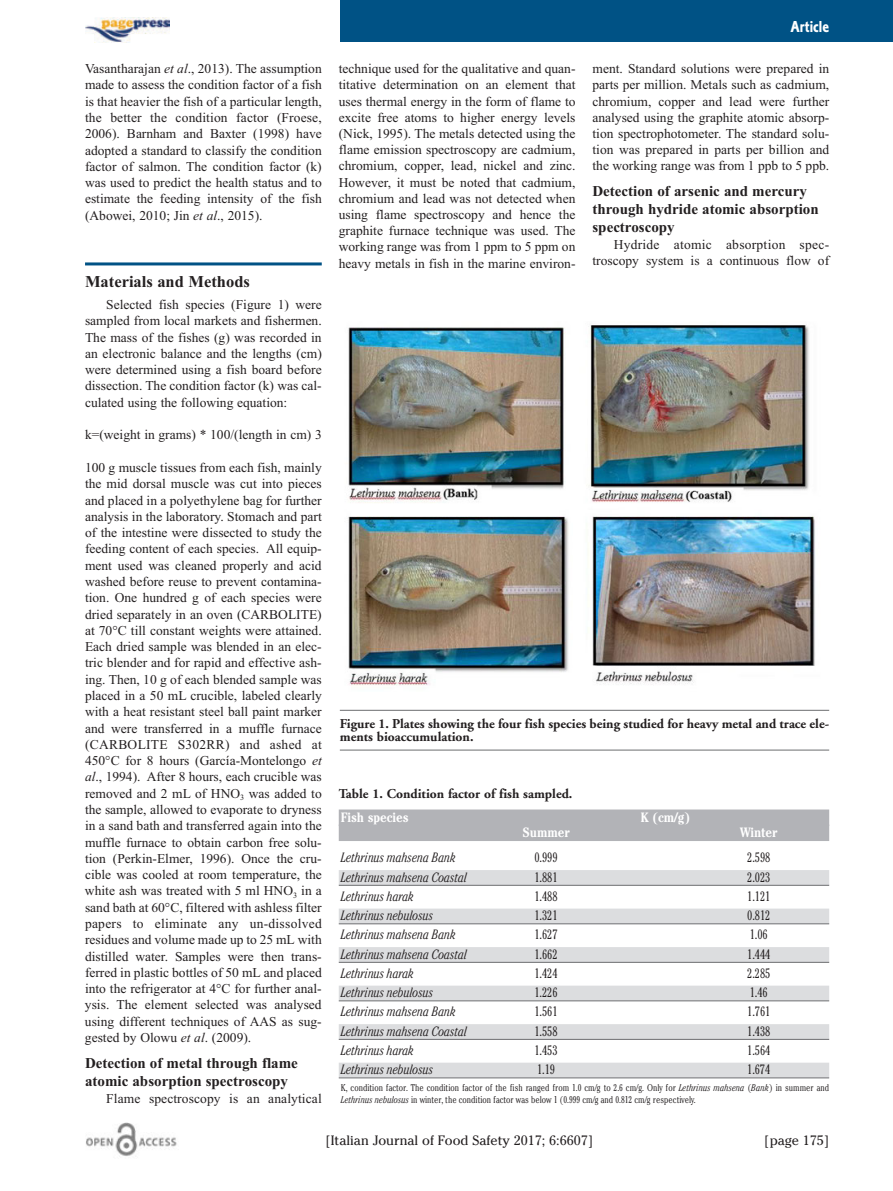
<style>
.page{position:relative;width:893px;height:1191px;background:#fff}
.page>*{position:absolute;margin:0;border:0;box-sizing:border-box;transform-origin:0 0}
.t1{font:700 16.5px "Times New Roman";color:#231f20}
.t2{font:16.5px "Corinthian Bold Condensed Plain";color:#fff}
.t3{font:700 15px/18px "Times New Roman";color:#231f20}
.t4{font:13.5px/16.4px "Times New Roman";color:#231f20;text-align:justify}
.t5{font:italic 300 condensed 13.5px "Cheltenham";letter-spacing:-.01em;color:#231f20}
.t6{font:700 13.5px/13.5px "Adobe Garamond";color:#231f20}
.t7{font:300 condensed 13.5px "Cheltenham";letter-spacing:-.01em;color:#231f20}
.t8{font:13.5px "Cheltenham";color:#231f20}
.t9{font:700 condensed 13.5px "Cheltenham";letter-spacing:-.01em;color:#fff}
.t10{font:300 condensed 9.75px/12px "Cheltenham";color:#231f20}
.s1{font-style:italic}
</style>
<div class="page">
<hr style="left:85px;top:262px;width:237px;height:3px;background:#005285">
<div style="left:340px;top:0;width:553px;height:42px;background:#005285"></div>
<img style="left:86px;top:1123px;width:91px;height:33px">
<img style="left:85px;top:17px;width:85px;height:26px">
<div style="left:339px;top:809px;width:490px;height:17px;background:#b2b3b7"></div>
<div style="left:339px;top:824px;width:490px;height:17px;background:#b2b3b7"></div>
<div style="left:339px;top:870px;width:490px;height:15px;background:#dcdddf"></div>
<hr style="left:339px;top:885px;width:490px;height:1px;background:#6c6d70">
<div style="left:339px;top:908px;width:490px;height:15px;background:#dcdddf"></div>
<hr style="left:339px;top:923px;width:490px;height:1px;background:#6c6d70">
<div style="left:339px;top:947px;width:490px;height:15px;background:#dcdddf"></div>
<hr style="left:339px;top:962px;width:490px;height:1px;background:#6c6d70">
<div style="left:339px;top:985px;width:490px;height:15px;background:#dcdddf"></div>
<hr style="left:339px;top:1000px;width:490px;height:1px;background:#6c6d70">
<div style="left:339px;top:1024px;width:490px;height:15px;background:#dcdddf"></div>
<hr style="left:339px;top:1039px;width:490px;height:1px;background:#6c6d70">
<div style="left:339px;top:1062px;width:490px;height:15px;background:#dcdddf"></div>
<hr style="left:339px;top:1077px;width:490px;height:1px;background:#6c6d70">
<hr style="left:340px;top:710px;width:489px;height:1px;background:#6c6d70">
<hr style="left:340px;top:749px;width:489px;height:1px;background:#6c6d70">
<img style="left:348px;top:325px;width:467px;height:361px">
<p class="t4" style="left:85px;top:60px;width:238px">Vasantharajan <span class="s1">et al</span>., 2013). The assumption made to assess the condition factor of a fish is that heavier the fish of a particular length, the better the condition factor (Froese, 2006). Barnham and Baxter (1998) have adopted a standard to classify the condition factor of salmon. The condition factor (k) was used to predict the health status and to estimate the feeding intensity of the fish (Abowei, 2010; Jin <span class="s1">et al</span>., 2015).</p>
<p class="t1" style="left:85px;top:271px;width:166px">Materials and Methods</p>
<p class="t4" style="left:85px;top:296px;width:238px;text-indent:21px">Selected fish species (Figure 1) were sampled from local markets and fishermen.<br>The mass of the fishes (g) was recorded in an electronic balance and the lengths (cm) were determined using a fish board before dissection. The condition factor (k) was cal&shy;culated using the following equation:</p>
<p class="t4" style="left:85px;top:426px;width:238px">k=(weight in grams) * 100/(length in cm) 3</p>
<p class="t4" style="left:85px;top:459px;width:238px">100 g muscle tissues from each fish, mainly the mid dorsal muscle was cut into pieces and placed in a polyethylene bag for further analysis in the laboratory. Stomach and part of the intestine were dissected to study the feeding content of each species. All equip&shy;ment used was cleaned properly and acid washed before reuse to prevent contamina&shy;tion. One hundred g of each species were dried separately in an oven (CARBOLITE) at 70°C till constant weights were attained.<br>Each dried sample was blended in an elec&shy;tric blender and for rapid and effective ash&shy;ing. Then, 10 g of each blended sample was placed in a 50 mL crucible, labeled clearly with a heat resistant steel ball paint marker and were transferred in a muffle furnace (CARBOLITE S302RR) and ashed at 450°C for 8 hours (García-Montelongo <span class="s1">et al</span>., 1994). After 8 hours, each crucible was removed and 2 mL of HNO<sub>3</sub> was added to the sample, allowed to evaporate to dryness in a sand bath and transferred again into the muffle furnace to obtain carbon free solu&shy;tion (Perkin-Elmer, 1996). Once the cru&shy;cible was cooled at room temperature, the white ash was treated with 5 ml HNO<sub>3</sub> in a sand bath at 60°C, filtered with ashless filter papers to eliminate any un-dissolved residues and volume made up to 25 mL with distilled water. Samples were then trans&shy;ferred in plastic bottles of 50 mL and placed into the refrigerator at 4°C for further anal&shy;ysis. The element selected was analysed using different techniques of AAS as sug&shy;gested by Olowu <span class="s1">et al</span>. (2009).</p>
<p class="t3" style="left:85px;top:1053px;width:214px">Detection of metal through flame atomic absorption spectroscopy</p>
<p class="t4" style="left:106px;top:1090px;width:217px">Flame spectroscopy is an analytical</p>
<p class="t2" style="left:790px;top:21px;width:40px">Article</p>
<p class="t4" style="left:339px;top:60px;width:238px">technique used for the qualitative and quan&shy;titative determination on an element that uses thermal energy in the form of flame to excite free atoms to higher energy levels (Nick, 1995). The metals detected using the flame emission spectroscopy are cadmium, chromium, copper, lead, nickel and zinc.<br>However, it must be noted that cadmium, chromium and lead was not detected when using flame spectroscopy and hence the graphite furnace technique was used. The working range was from 1 ppm to 5 ppm on heavy metals in fish in the marine environ-</p>
<p class="t4" style="left:592px;top:60px;width:238px">ment. Standard solutions were prepared in parts per million. Metals such as cadmium, chromium, copper and lead were further analysed using the graphite atomic absorp&shy;tion spectrophotometer. The standard solu&shy;tion was prepared in parts per billion and the working range was from 1 ppb to 5 ppb.</p>
<p class="t3" style="left:592px;top:182px;width:228px">Detection of arsenic and mercury through hydride atomic absorption spectroscopy</p>
<p class="t4" style="left:592px;top:236px;width:238px;text-align:right">Hydride atomic absorption spec&shy;troscopy system is a continuous flow of</p>
<p class="t6" style="left:340px;top:718px;width:491px">Figure 1. Plates showing the four fish species being studied for heavy metal and trace ele&shy;ments bioaccumulation.</p>
<p class="t6" style="left:339px;top:788px;width:235px">Table 1. Condition factor of fish sampled.</p>
<p class="t9" style="left:341px;top:812px;width:69px">Fish species</p>
<p class="t9" style="left:640px;top:812px;width:52px">K (cm/g)</p>
<p class="t9" style="left:523px;top:827px;width:49px">Summer</p>
<p class="t9" style="left:740px;top:827px;width:39px">Winter</p>
<p class="t5" style="left:341px;top:853px;width:117px">Lethrinus mahsena Bank</p>
<p class="t7" style="left:534px;top:853px;width:25px">0.999</p>
<p class="t7" style="left:747px;top:853px;width:25px">2.598</p>
<p class="t5" style="left:341px;top:872px;width:128px">Lethrinus mahsena Coastal</p>
<p class="t7" style="left:534px;top:872px;width:25px">1.881</p>
<p class="t7" style="left:747px;top:872px;width:25px">2.023</p>
<p class="t5" style="left:341px;top:891px;width:75px">Lethrinus harak</p>
<p class="t7" style="left:534px;top:891px;width:25px">1.488</p>
<p class="t7" style="left:747px;top:891px;width:25px">1.121</p>
<p class="t5" style="left:341px;top:910px;width:94px">Lethrinus nebulosus</p>
<p class="t7" style="left:534px;top:910px;width:25px">1.321</p>
<p class="t7" style="left:747px;top:910px;width:25px">0.812</p>
<p class="t5" style="left:341px;top:930px;width:117px">Lethrinus mahsena Bank</p>
<p class="t7" style="left:534px;top:930px;width:25px">1.627</p>
<p class="t7" style="left:750px;top:930px;width:20px">1.06</p>
<p class="t5" style="left:341px;top:949px;width:128px">Lethrinus mahsena Coastal</p>
<p class="t7" style="left:534px;top:949px;width:25px">1.662</p>
<p class="t7" style="left:747px;top:949px;width:25px">1.444</p>
<p class="t5" style="left:341px;top:968px;width:75px">Lethrinus harak</p>
<p class="t7" style="left:534px;top:968px;width:25px">1.424</p>
<p class="t7" style="left:747px;top:968px;width:25px">2.285</p>
<p class="t5" style="left:341px;top:987px;width:94px">Lethrinus nebulosus</p>
<p class="t7" style="left:534px;top:987px;width:25px">1.226</p>
<p class="t7" style="left:750px;top:987px;width:20px">1.46</p>
<p class="t5" style="left:341px;top:1007px;width:117px">Lethrinus mahsena Bank</p>
<p class="t7" style="left:534px;top:1007px;width:25px">1.561</p>
<p class="t7" style="left:747px;top:1007px;width:25px">1.761</p>
<p class="t5" style="left:341px;top:1026px;width:128px">Lethrinus mahsena Coastal</p>
<p class="t7" style="left:534px;top:1026px;width:25px">1.558</p>
<p class="t7" style="left:747px;top:1026px;width:25px">1.438</p>
<p class="t5" style="left:341px;top:1045px;width:75px">Lethrinus harak</p>
<p class="t7" style="left:534px;top:1045px;width:25px">1.453</p>
<p class="t7" style="left:747px;top:1045px;width:25px">1.564</p>
<p class="t5" style="left:341px;top:1064px;width:94px">Lethrinus nebulosus</p>
<p class="t7" style="left:537px;top:1064px;width:20px">1.19</p>
<p class="t7" style="left:747px;top:1064px;width:25px">1.674</p>
<p class="t10" style="left:341px;top:1082px;width:490px">K, condition factor. The condition factor of the fish ranged from 1.0 cm/g to 2.6 cm/g. Only for <span class="s1">Lethrinus mahsena</span> (<span class="s1">Bank</span>) in summer and<br><span class="s1">Lethrinus nebulosus</span> in winter, the condition factor was below 1 (0.999 cm/g and 0.812 cm/g respectively.</p>
<p class="t8" style="left:325px;top:1132px;width:269px">[Italian Journal of Food Safety 2017; 6:6607]</p>
<p class="t8" style="left:764px;top:1132px;width:66px">[page 175]</p>
</div>
